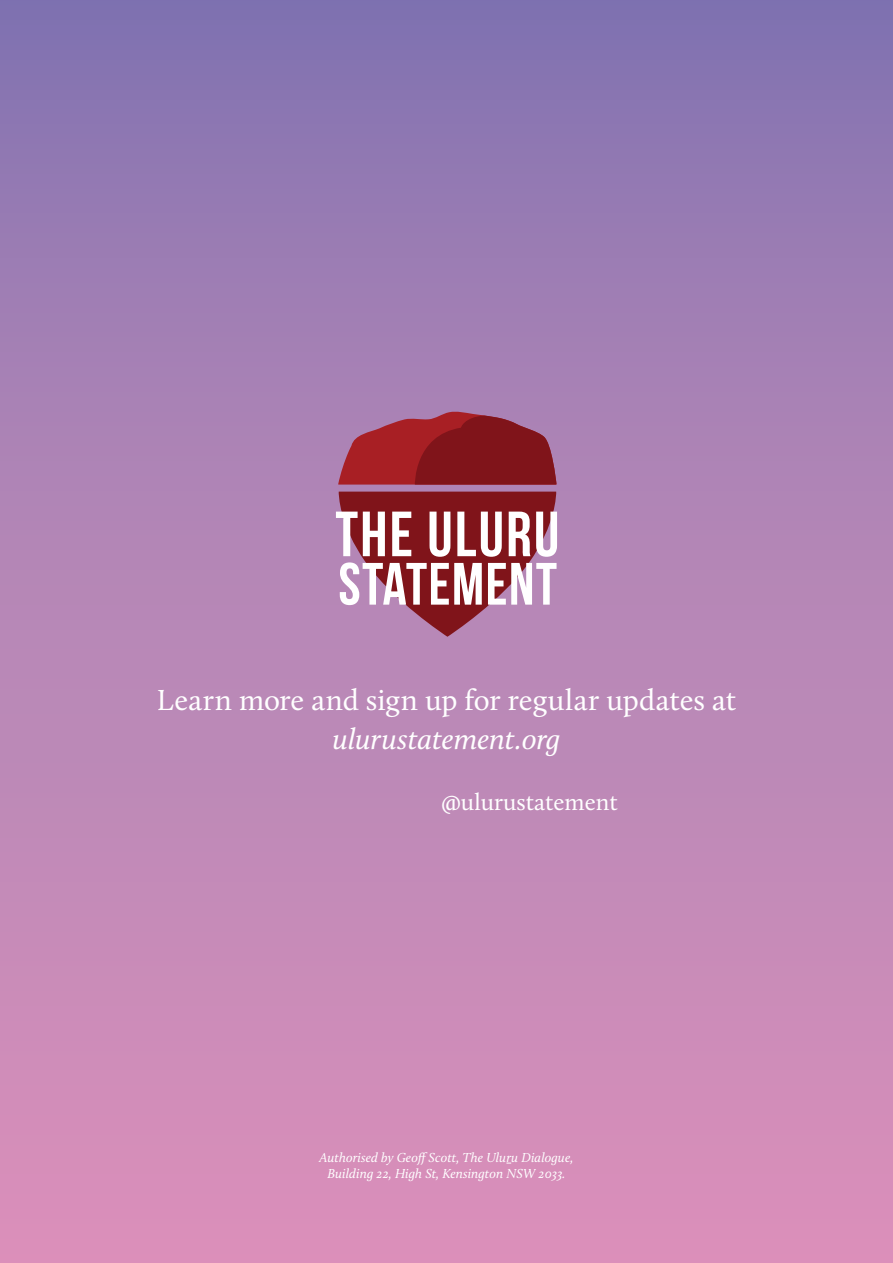
<style>
.page{position:relative;width:893px;height:1263px;background:#fff}
.page>*{position:absolute;margin:0;border:0;box-sizing:border-box;transform-origin:0 0}
.t1{font:30px "Calluna";color:#fff}
.t2{font:italic 30px "Calluna";letter-spacing:-.005em;color:#fff}
.t3{font:24px "Calluna";color:#fff}
.t4{font:italic 13.5px/16.2px "Calluna";letter-spacing:.005em;color:#fff;text-align:center}
</style>
<div class="page">
<div style="left:0;top:0;width:893px;height:1263px;background:linear-gradient(to bottom,#8877b2,#df93bb)"></div>
<svg style="left:338px;top:411px;width:218px;height:74px;background:#952e3d"></svg>
<svg style="left:336px;top:492px;width:221px;height:145px"></svg>
<h1 class="t1" style="left:157px;top:682px;width:581px">Learn more and sign up for regular updates at</h1>
<h1 class="t2" style="left:333px;top:721px;width:229px">ulurustatement.org</h1>
<h2 class="t3" style="left:441px;top:787px;width:178px">@ulurustatement</h2>
<p class="t4" style="left:320px;top:1149px;width:255px">Authorised by Geoff Scott, The Uluru Dialogue,<br>Building 22, High St, Kensington NSW 2033.</p>
</div>
